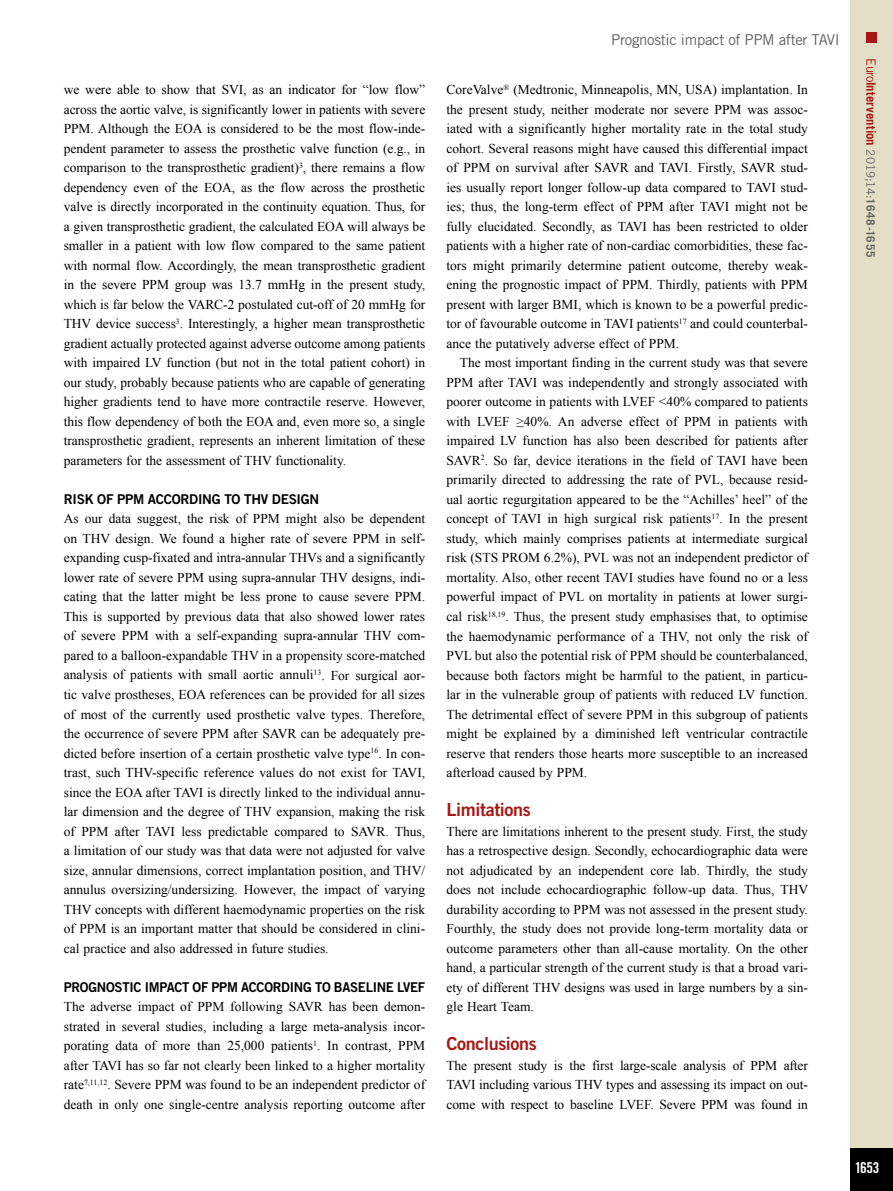
<style>
.page{position:relative;width:893px;height:1191px;background:#fff}
.page>*{position:absolute;margin:0;border:0;box-sizing:border-box;transform-origin:0 0}
.t1{font:18px "Trade Gothic LT Std Bd 2";letter-spacing:-.02em;color:#a81613}
.t2{font:15px "Trade Gothic LT Std";letter-spacing:-.02em;color:#626261}
.t3{font:15px "Trade Gothic LT Std Bd Cn 20";color:#fff}
.t4{font:13.5px/19.5px "Times New Roman";color:#000;text-align:justify}
.t5{font:13.5px "Trade Gothic LT Std Bd 2";letter-spacing:-.02em;color:#000}
.t6{font:700 12.75px "Trade Gothic LT Std";letter-spacing:.005em;color:#a81613}
.s1{font-weight:400}
.s2{font-weight:400;font-size:11.7px;color:#626261}
.s3{font-size:11.7px;color:#626261}
</style>
<div class="page">
<div style="left:850px;top:0;width:43px;height:1191px;background:#e4dfc4"></div>
<div style="left:850px;top:1148px;width:43px;height:43px;background:#000"></div>
<div style="left:866px;top:32px;width:11px;height:10px;background:#a81613"></div>
<p class="t4" style="left:64px;top:80px;width:363px">we were able to show that SVI, as an indicator for “low flow” across the aortic valve, is significantly lower in patients with severe PPM. Although the EOA is considered to be the most flow-inde&shy;pendent parameter to assess the prosthetic valve function (e.g., in comparison to the transprosthetic gradient)<sup>3</sup>, there remains a flow dependency even of the EOA, as the flow across the prosthetic valve is directly incorporated in the continuity equation. Thus, for a given transprosthetic gradient, the calculated EOA will always be smaller in a patient with low flow compared to the same patient with normal flow. Accordingly, the mean transprosthetic gradient in the severe PPM group was 13.7 mmHg in the present study, which is far below the VARC-2 postulated cut-off of 20 mmHg for THV device success<sup>3</sup>. Interestingly, a higher mean transprosthetic gradient actually protected against adverse outcome among patients with impaired LV function (but not in the total patient cohort) in our study, probably because patients who are capable of generating higher gradients tend to have more contractile reserve. However, this flow dependency of both the EOA and, even more so, a single transprosthetic gradient, represents an inherent limitation of these parameters for the assessment of THV functionality.</p>
<p class="t5" style="left:64px;top:491px;width:257px">RISK OF PPM ACCORDING TO THV DESIGN</p>
<p class="t4" style="left:64px;top:509px;width:363px">As our data suggest, the risk of PPM might also be dependent on THV design. We found a higher rate of severe PPM in self&shy;expanding cusp-fixated and intra-annular THVs and a significantly lower rate of severe PPM using supra-annular THV designs, indi&shy;cating that the latter might be less prone to cause severe PPM.<br>This is supported by previous data that also showed lower rates of severe PPM with a self-expanding supra-annular THV com&shy;pared to a balloon-expandable THV in a propensity score-matched analysis of patients with small aortic annuli<sup>13</sup>. For surgical aor&shy;tic valve prostheses, EOA references can be provided for all sizes of most of the currently used prosthetic valve types. Therefore, the occurrence of severe PPM after SAVR can be adequately pre&shy;dicted before insertion of a certain prosthetic valve type<sup>16</sup>. In con&shy;trast, such THV-specific reference values do not exist for TAVI, since the EOA after TAVI is directly linked to the individual annu&shy;lar dimension and the degree of THV expansion, making the risk of PPM after TAVI less predictable compared to SAVR. Thus, a limitation of our study was that data were not adjusted for valve size, annular dimensions, correct implantation position, and THV/ annulus oversizing/undersizing. However, the impact of varying THV concepts with different haemodynamic properties on the risk of PPM is an important matter that should be considered in clini&shy;cal practice and also addressed in future studies.</p>
<p class="t5" style="left:64px;top:978px;width:363px">PROGNOSTIC IMPACT OF PPM ACCORDING TO BASELINE LVEF</p>
<p class="t4" style="left:64px;top:996px;width:363px">The adverse impact of PPM following SAVR has been demon&shy;strated in several studies, including a large meta-analysis incor&shy;porating data of more than 25,000 patients<sup>1</sup>. In contrast, PPM after TAVI has so far not clearly been linked to a higher mortality rate<sup>7,11,12</sup>. Severe PPM was found to be an independent predictor of death in only one single-centre analysis reporting outcome after</p>
<p class="t2" style="left:611px;top:30px;width:230px">Prognostic impact of PPM after TAVI</p>
<p class="t4" style="left:446px;top:80px;width:363px">CoreValve<sup>®</sup> (Medtronic, Minneapolis, MN, USA) implantation. In the present study, neither moderate nor severe PPM was assoc&shy;iated with a significantly higher mortality rate in the total study cohort. Several reasons might have caused this differential impact of PPM on survival after SAVR and TAVI. Firstly, SAVR stud&shy;ies usually report longer follow-up data compared to TAVI stud&shy;ies; thus, the long-term effect of PPM after TAVI might not be fully elucidated. Secondly, as TAVI has been restricted to older patients with a higher rate of non-cardiac comorbidities, these fac&shy;tors might primarily determine patient outcome, thereby weak&shy;ening the prognostic impact of PPM. Thirdly, patients with PPM present with larger BMI, which is known to be a powerful predic&shy;tor of favourable outcome in TAVI patients<sup>17</sup> and could counterbal&shy;ance the putatively adverse effect of PPM.</p>
<p class="t4" style="left:446px;top:353px;width:363px;text-indent:14px">The most important finding in the current study was that severe PPM after TAVI was independently and strongly associated with poorer outcome in patients with LVEF &lt;40% compared to patients with LVEF ≥40%. An adverse effect of PPM in patients with impaired LV function has also been described for patients after SAVR<sup>2</sup>. So far, device iterations in the field of TAVI have been primarily directed to addressing the rate of PVL, because resid&shy;ual aortic regurgitation appeared to be the “Achilles’ heel” of the concept of TAVI in high surgical risk patients<sup>17</sup>. In the present study, which mainly comprises patients at intermediate surgical risk (STS PROM 6.2%), PVL was not an independent predictor of mortality. Also, other recent TAVI studies have found no or a less powerful impact of PVL on mortality in patients at lower surgi&shy;cal risk<sup>18,19</sup>. Thus, the present study emphasises that, to optimise the haemodynamic performance of a THV, not only the risk of PVL but also the potential risk of PPM should be counterbalanced, because both factors might be harmful to the patient, in particu&shy;lar in the vulnerable group of patients with reduced LV function.<br>The detrimental effect of severe PPM in this subgroup of patients might be explained by a diminished left ventricular contractile reserve that renders those hearts more susceptible to an increased afterload caused by PPM.</p>
<h1 class="t1" style="left:446px;top:798px;width:86px">Limitations</h1>
<p class="t4" style="left:446px;top:821px;width:363px">There are limitations inherent to the present study. First, the study has a retrospective design. Secondly, echocardiographic data were not adjudicated by an independent core lab. Thirdly, the study does not include echocardiographic follow-up data. Thus, THV durability according to PPM was not assessed in the present study.<br>Fourthly, the study does not provide long-term mortality data or outcome parameters other than all-cause mortality. On the other hand, a particular strength of the current study is that a broad vari&shy;ety of different THV designs was used in large numbers by a sin&shy;gle Heart Team.</p>
<h1 class="t1" style="left:446px;top:1032px;width:92px">Conclusions</h1>
<p class="t4" style="left:446px;top:1055px;width:363px">The present study is the first large-scale analysis of PPM after TAVI including various THV types and assessing its impact on out&shy;come with respect to baseline LVEF. Severe PPM was found in</p>
<p class="t6" style="left:879px;top:58px;width:200px;rotate:90deg"><span class="s1">Euro</span>Intervention <span class="s2">2019;14:</span><span class="s3">1648-1655</span></p>
<p class="t3" style="left:855px;top:1158px;width:26px">1653</p>
</div>
